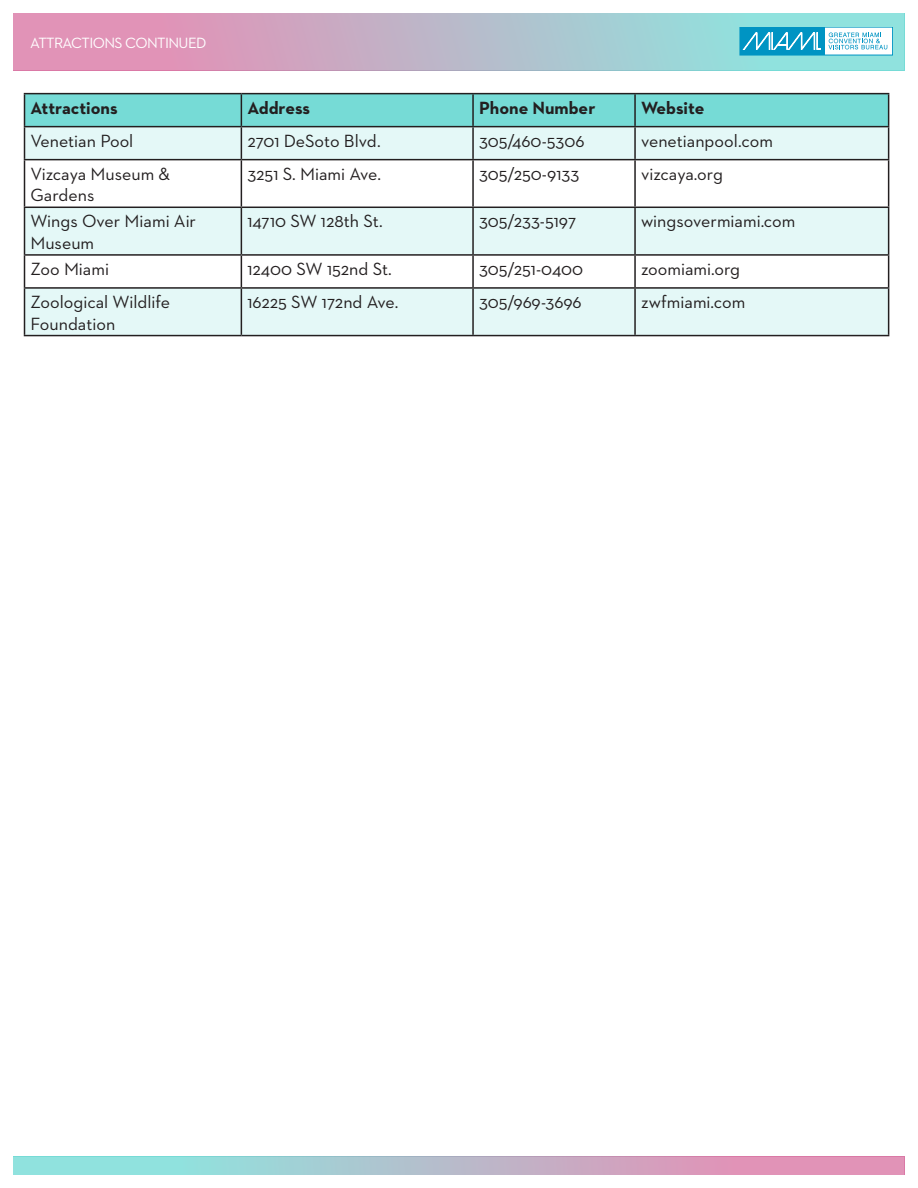
<style>
.page{position:relative;width:918px;height:1188px;background:#fff}
.page>*{position:absolute;margin:0;border:0;box-sizing:border-box;transform-origin:0 0}
.t1{font:18px/21.6px "Neutraface 2 Text";color:#231f20}
.t2{font:700 18px "Neutraface 2 Text";color:#231f20}
.t3{font:15.15px "Neutraface 2 Text";letter-spacing:-.04em;color:#fff}
</style>
<div class="page">
<div style="left:14px;top:14px;width:890px;height:56px;background:linear-gradient(to right,#ec88b1,#85ece3)"></div>
<div style="left:14px;top:1157px;width:890px;height:18px;background:linear-gradient(to right,#84eee4,#ed87b1)"></div>
<div style="left:740px;top:27px;width:153px;height:28px;background:#fff"></div>
<div style="left:740px;top:27px;width:84px;height:28px;background:#0094c3"></div>
<svg style="left:828px;top:32px;width:59px;height:17px"></svg>
<svg style="left:743px;top:32px;width:77px;height:18px"></svg>
<svg style="left:25px;top:94px;width:863px;height:32px;background:#74d7d2"></svg>
<div style="left:25px;top:127px;width:863px;height:208px;background:#e4f8f7"></div>
<svg style="left:25px;top:160px;width:863px;height:127px"></svg>
<hr style="left:24px;top:93px;width:217px;height:1px;background:#231f20">
<hr style="left:24px;top:94px;width:1px;height:32px;background:#231f20">
<hr style="left:241px;top:93px;width:232px;height:1px;background:#231f20">
<hr style="left:241px;top:94px;width:1px;height:32px;background:#231f20">
<hr style="left:473px;top:93px;width:162px;height:1px;background:#231f20">
<hr style="left:472px;top:94px;width:2px;height:32px;background:#231f20">
<hr style="left:635px;top:93px;width:254px;height:1px;background:#231f20">
<hr style="left:634px;top:94px;width:2px;height:32px;background:#231f20">
<hr style="left:888px;top:94px;width:1px;height:32px;background:#231f20">
<hr style="left:24px;top:126px;width:217px;height:1px;background:#231f20">
<hr style="left:24px;top:127px;width:1px;height:32px;background:#231f20">
<hr style="left:241px;top:126px;width:232px;height:1px;background:#231f20">
<hr style="left:241px;top:127px;width:1px;height:32px;background:#231f20">
<hr style="left:473px;top:126px;width:162px;height:1px;background:#231f20">
<hr style="left:472px;top:127px;width:2px;height:32px;background:#231f20">
<hr style="left:635px;top:126px;width:254px;height:1px;background:#231f20">
<hr style="left:634px;top:127px;width:2px;height:32px;background:#231f20">
<hr style="left:888px;top:127px;width:1px;height:32px;background:#231f20">
<hr style="left:24px;top:159px;width:217px;height:1px;background:#231f20">
<hr style="left:24px;top:160px;width:1px;height:47px;background:#231f20">
<hr style="left:241px;top:159px;width:232px;height:1px;background:#231f20">
<hr style="left:241px;top:160px;width:1px;height:47px;background:#231f20">
<hr style="left:473px;top:159px;width:162px;height:1px;background:#231f20">
<hr style="left:472px;top:160px;width:2px;height:47px;background:#231f20">
<hr style="left:635px;top:159px;width:254px;height:1px;background:#231f20">
<hr style="left:634px;top:160px;width:2px;height:47px;background:#231f20">
<hr style="left:888px;top:160px;width:1px;height:47px;background:#231f20">
<hr style="left:24px;top:207px;width:217px;height:1px;background:#231f20">
<hr style="left:24px;top:208px;width:1px;height:46px;background:#231f20">
<hr style="left:241px;top:207px;width:232px;height:1px;background:#231f20">
<hr style="left:241px;top:208px;width:1px;height:46px;background:#231f20">
<hr style="left:473px;top:207px;width:162px;height:1px;background:#231f20">
<hr style="left:472px;top:208px;width:2px;height:46px;background:#231f20">
<hr style="left:635px;top:207px;width:254px;height:1px;background:#231f20">
<hr style="left:634px;top:208px;width:2px;height:46px;background:#231f20">
<hr style="left:888px;top:208px;width:1px;height:46px;background:#231f20">
<hr style="left:24px;top:254px;width:217px;height:2px;background:#231f20">
<hr style="left:24px;top:256px;width:1px;height:31px;background:#231f20">
<hr style="left:241px;top:254px;width:232px;height:2px;background:#231f20">
<hr style="left:241px;top:256px;width:1px;height:31px;background:#231f20">
<hr style="left:473px;top:254px;width:162px;height:2px;background:#231f20">
<hr style="left:472px;top:256px;width:2px;height:31px;background:#231f20">
<hr style="left:635px;top:254px;width:254px;height:2px;background:#231f20">
<hr style="left:634px;top:256px;width:2px;height:31px;background:#231f20">
<hr style="left:888px;top:256px;width:1px;height:31px;background:#231f20">
<hr style="left:24px;top:287px;width:217px;height:2px;background:#231f20">
<hr style="left:24px;top:289px;width:1px;height:46px;background:#231f20">
<hr style="left:241px;top:287px;width:232px;height:2px;background:#231f20">
<hr style="left:241px;top:289px;width:1px;height:46px;background:#231f20">
<hr style="left:473px;top:287px;width:162px;height:2px;background:#231f20">
<hr style="left:472px;top:289px;width:2px;height:46px;background:#231f20">
<hr style="left:635px;top:287px;width:254px;height:2px;background:#231f20">
<hr style="left:634px;top:289px;width:2px;height:46px;background:#231f20">
<hr style="left:888px;top:289px;width:1px;height:46px;background:#231f20">
<hr style="left:24px;top:335px;width:217px;height:1px;background:#231f20">
<hr style="left:241px;top:335px;width:232px;height:1px;background:#231f20">
<hr style="left:473px;top:335px;width:162px;height:1px;background:#231f20">
<hr style="left:635px;top:335px;width:254px;height:1px;background:#231f20">
<p class="t3" style="left:30px;top:33px;width:178px">ATTRACTIONS CONTINUED</p>
<p class="t2" style="left:31px;top:96px;width:89px">Attractions</p>
<p class="t2" style="left:247px;top:96px;width:64px">Address</p>
<p class="t2" style="left:479px;top:96px;width:118px">Phone Number</p>
<p class="t2" style="left:641px;top:96px;width:65px">Website</p>
<p class="t1" style="left:31px;top:130px;width:104px">Venetian Pool</p>
<p class="t1" style="left:247px;top:130px;width:135px">2701 DeSoto Blvd.</p>
<p class="t1" style="left:479px;top:130px;width:107px">305/460-5306</p>
<p class="t1" style="left:641px;top:130px;width:133px">venetianpool.com</p>
<p class="t1" style="left:31px;top:163px;width:141px">Vizcaya Museum &amp;<br>Gardens</p>
<p class="t1" style="left:247px;top:163px;width:135px">3251 S. Miami Ave.</p>
<p class="t1" style="left:479px;top:163px;width:102px">305/250-9133</p>
<p class="t1" style="left:641px;top:163px;width:83px">vizcaya.org</p>
<p class="t1" style="left:31px;top:210px;width:167px">Wings Over Miami Air<br>Museum</p>
<p class="t1" style="left:247px;top:210px;width:137px">14710 SW 128th St.</p>
<p class="t1" style="left:479px;top:210px;width:99px">305/233-5197</p>
<p class="t1" style="left:641px;top:210px;width:156px">wingsovermiami.com</p>
<p class="t1" style="left:31px;top:258px;width:80px">Zoo Miami</p>
<p class="t1" style="left:247px;top:258px;width:146px">12400 SW 152nd St.</p>
<p class="t1" style="left:479px;top:258px;width:106px">305/251-0400</p>
<p class="t1" style="left:641px;top:258px;width:101px">zoomiami.org</p>
<p class="t1" style="left:31px;top:291px;width:141px">Zoological Wildlife<br>Foundation</p>
<p class="t1" style="left:247px;top:291px;width:152px">16225 SW 172nd Ave.</p>
<p class="t1" style="left:479px;top:291px;width:104px">305/969-3696</p>
<p class="t1" style="left:641px;top:291px;width:106px">zwfmiami.com</p>
</div>
